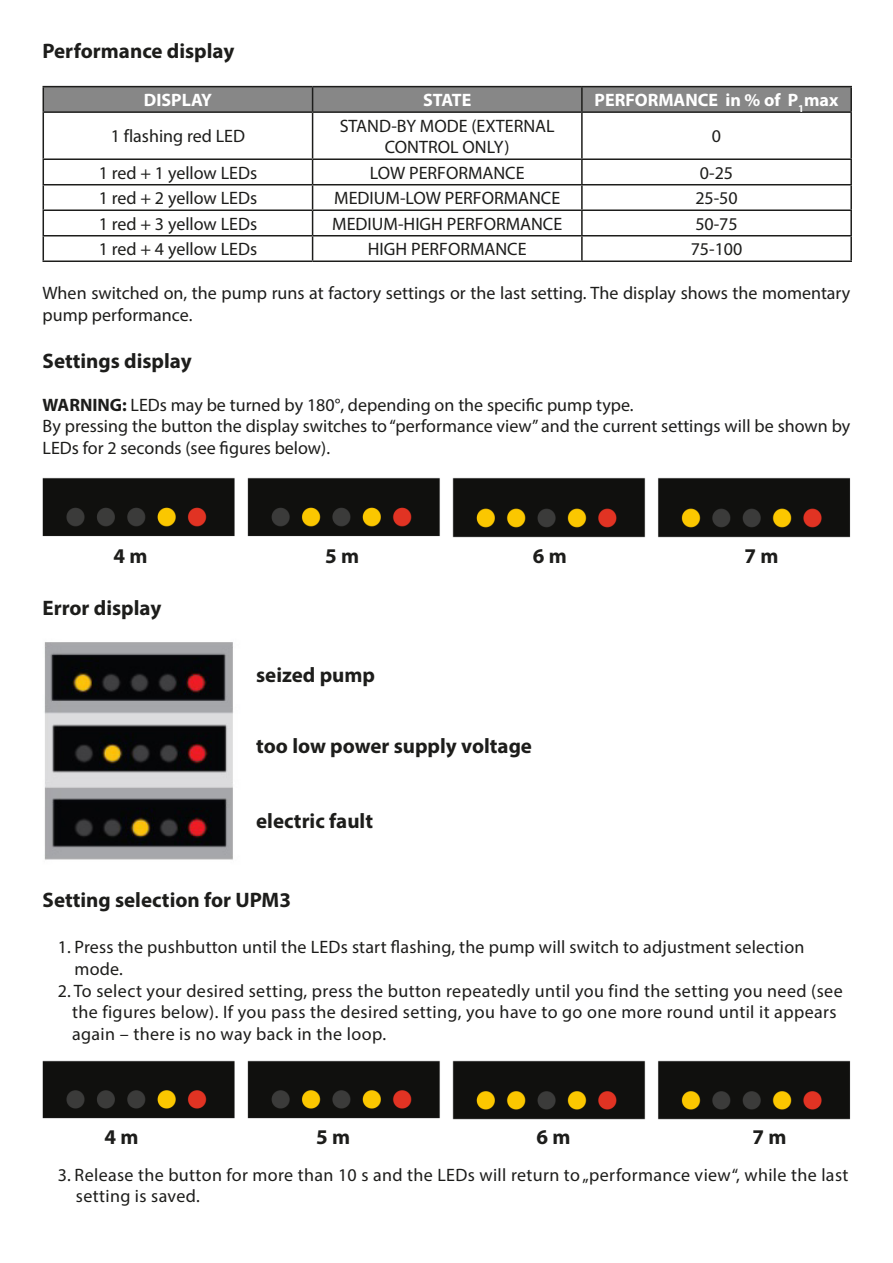
<style>
.page{position:relative;width:893px;height:1263px;background:#fff}
.page>*{position:absolute;margin:0;border:0;box-sizing:border-box;transform-origin:0 0}
.t1{font:700 21px "Myriad Pro";color:#1d1d1b}
.t2{font:18px/21.6px "Myriad Pro";color:#1d1d1b}
.t3{font:18px/21.6px "Myriad Pro";letter-spacing:.02em;color:#1d1d1b}
.t4{font:700 18px "Myriad Pro";color:#fff}
.s1{font-weight:700}
</style>
<div class="page">
<img style="left:44px;top:642px;width:189px;height:218px">
<hr style="left:43px;top:86px;width:270px;height:1px;background:#1d1d1b">
<hr style="left:313px;top:86px;width:269px;height:1px;background:#1d1d1b">
<div style="left:43px;top:87px;width:807px;height:24px;background:#878787"></div>
<hr style="left:582px;top:86px;width:270px;height:1px;background:#1d1d1b">
<hr style="left:581px;top:87px;width:2px;height:24px;background:#1d1d1b">
<hr style="left:850px;top:87px;width:2px;height:24px;background:#1d1d1b">
<hr style="left:43px;top:111px;width:270px;height:2px;background:#1d1d1b">
<hr style="left:43px;top:113px;width:1px;height:45px;background:#1d1d1b">
<hr style="left:313px;top:111px;width:269px;height:2px;background:#1d1d1b">
<hr style="left:312px;top:113px;width:1px;height:45px;background:#1d1d1b">
<hr style="left:582px;top:111px;width:270px;height:2px;background:#1d1d1b">
<hr style="left:581px;top:113px;width:2px;height:45px;background:#1d1d1b">
<hr style="left:850px;top:113px;width:2px;height:45px;background:#1d1d1b">
<hr style="left:43px;top:158px;width:270px;height:2px;background:#1d1d1b">
<hr style="left:313px;top:158px;width:269px;height:2px;background:#1d1d1b">
<hr style="left:582px;top:158px;width:270px;height:2px;background:#1d1d1b">
<hr style="left:581px;top:160px;width:2px;height:24px;background:#1d1d1b">
<hr style="left:850px;top:160px;width:2px;height:24px;background:#1d1d1b">
<hr style="left:43px;top:184px;width:270px;height:1px;background:#1d1d1b">
<hr style="left:313px;top:184px;width:269px;height:1px;background:#1d1d1b">
<hr style="left:582px;top:184px;width:270px;height:1px;background:#1d1d1b">
<hr style="left:581px;top:185px;width:2px;height:24px;background:#1d1d1b">
<hr style="left:850px;top:185px;width:2px;height:24px;background:#1d1d1b">
<hr style="left:43px;top:209px;width:270px;height:2px;background:#1d1d1b">
<hr style="left:313px;top:209px;width:269px;height:2px;background:#1d1d1b">
<hr style="left:582px;top:209px;width:270px;height:2px;background:#1d1d1b">
<hr style="left:581px;top:211px;width:2px;height:24px;background:#1d1d1b">
<hr style="left:850px;top:211px;width:2px;height:24px;background:#1d1d1b">
<hr style="left:43px;top:235px;width:270px;height:1px;background:#1d1d1b">
<svg style="left:43px;top:160px;width:1px;height:100px"></svg>
<hr style="left:313px;top:235px;width:269px;height:1px;background:#1d1d1b">
<svg style="left:312px;top:160px;width:1px;height:100px"></svg>
<hr style="left:582px;top:235px;width:270px;height:1px;background:#1d1d1b">
<hr style="left:581px;top:236px;width:2px;height:24px;background:#1d1d1b">
<hr style="left:850px;top:236px;width:2px;height:24px;background:#1d1d1b">
<hr style="left:43px;top:260px;width:270px;height:2px;background:#1d1d1b">
<hr style="left:313px;top:260px;width:269px;height:2px;background:#1d1d1b">
<hr style="left:582px;top:260px;width:270px;height:2px;background:#1d1d1b">
<img style="left:42px;top:477px;width:809px;height:61px">
<img style="left:42px;top:1060px;width:809px;height:60px">
<p class="t1" style="left:43px;top:38px;width:193px">Performance display</p>
<p class="t4" style="left:144px;top:88px;width:70px">DISPLAY</p>
<p class="t4" style="left:423px;top:88px;width:50px">STATE</p>
<p class="t4" style="left:595px;top:88px;width:245px">PERFORMANCE in % of P<sub>1</sub>max</p>
<p class="t2" style="left:111px;top:125px;width:136px">1 flashing red LED</p>
<p class="t2" style="left:340px;top:115px;width:216px;text-align:center">STAND-BY MODE (EXTERNAL<br>CONTROL ONLY)</p>
<p class="t2" style="left:712px;top:125px;width:11px">0</p>
<p class="t2" style="left:99px;top:162px;width:160px">1 red + 1 yellow LEDs</p>
<p class="t2" style="left:370px;top:162px;width:156px">LOW PERFORMANCE</p>
<p class="t2" style="left:700px;top:162px;width:35px">0-25</p>
<p class="t2" style="left:99px;top:187px;width:160px">1 red + 2 yellow LEDs</p>
<p class="t2" style="left:334px;top:187px;width:228px">MEDIUM-LOW PERFORMANCE</p>
<p class="t2" style="left:695px;top:187px;width:44px">25-50</p>
<p class="t2" style="left:99px;top:213px;width:160px">1 red + 3 yellow LEDs</p>
<p class="t2" style="left:332px;top:213px;width:232px">MEDIUM-HIGH PERFORMANCE</p>
<p class="t2" style="left:695px;top:213px;width:44px">50-75</p>
<p class="t2" style="left:99px;top:238px;width:160px">1 red + 4 yellow LEDs</p>
<p class="t2" style="left:368px;top:238px;width:160px">HIGH PERFORMANCE</p>
<p class="t2" style="left:691px;top:238px;width:53px">75-100</p>
<p class="t2" style="left:43px;top:282px;width:809px">When switched on, the pump runs at factory settings or the last setting. The display shows the momentary pump performance.</p>
<p class="t1" style="left:43px;top:347px;width:151px">Settings display</p>
<p class="t2" style="left:43px;top:394px;width:593px"><span class="s1">WARNING:</span> LEDs may be turned by 180°, depending on the specific pump type.</p>
<p class="t2" style="left:43px;top:415px;width:809px">By pressing the button the display switches to “performance view” and the current settings will be shown by<br>LEDs for 2 seconds (see figures below).</p>
<p class="t1" style="left:113px;top:542px;width:35px">4 m</p>
<p class="t1" style="left:325px;top:542px;width:35px">5 m</p>
<p class="t1" style="left:533px;top:542px;width:35px">6 m</p>
<p class="t1" style="left:745px;top:542px;width:35px">7 m</p>
<p class="t1" style="left:43px;top:595px;width:120px">Error display</p>
<p class="t1" style="left:256px;top:661px;width:120px">seized pump</p>
<p class="t1" style="left:256px;top:732px;width:277px">too low power supply voltage</p>
<p class="t1" style="left:256px;top:807px;width:118px">electric fault</p>
<p class="t1" style="left:43px;top:886px;width:250px">Setting selection for UPM3</p>
<p class="t2" style="left:74px;top:936px;width:731px;text-indent:-17px">1. Press the pushbutton until the LEDs start flashing, the pump will switch to adjustment selection mode.</p>
<p class="t3" style="left:72px;top:979px;width:772px;text-indent:-14px">2. To select your desired setting, press the button repeatedly until you find the setting you need (see the figures below). If you pass the desired setting, you have to go one more round until it appears again – there is no way back in the loop.</p>
<p class="t1" style="left:104px;top:1123px;width:35px">4 m</p>
<p class="t1" style="left:316px;top:1123px;width:35px">5 m</p>
<p class="t1" style="left:536px;top:1123px;width:35px">6 m</p>
<p class="t1" style="left:752px;top:1123px;width:35px">7 m</p>
<p class="t3" style="left:76px;top:1164px;width:774px;text-indent:-18px">3. Release the button for more than 10 s and the LEDs will return to „performance view“, while the last setting is saved.</p>
</div>
